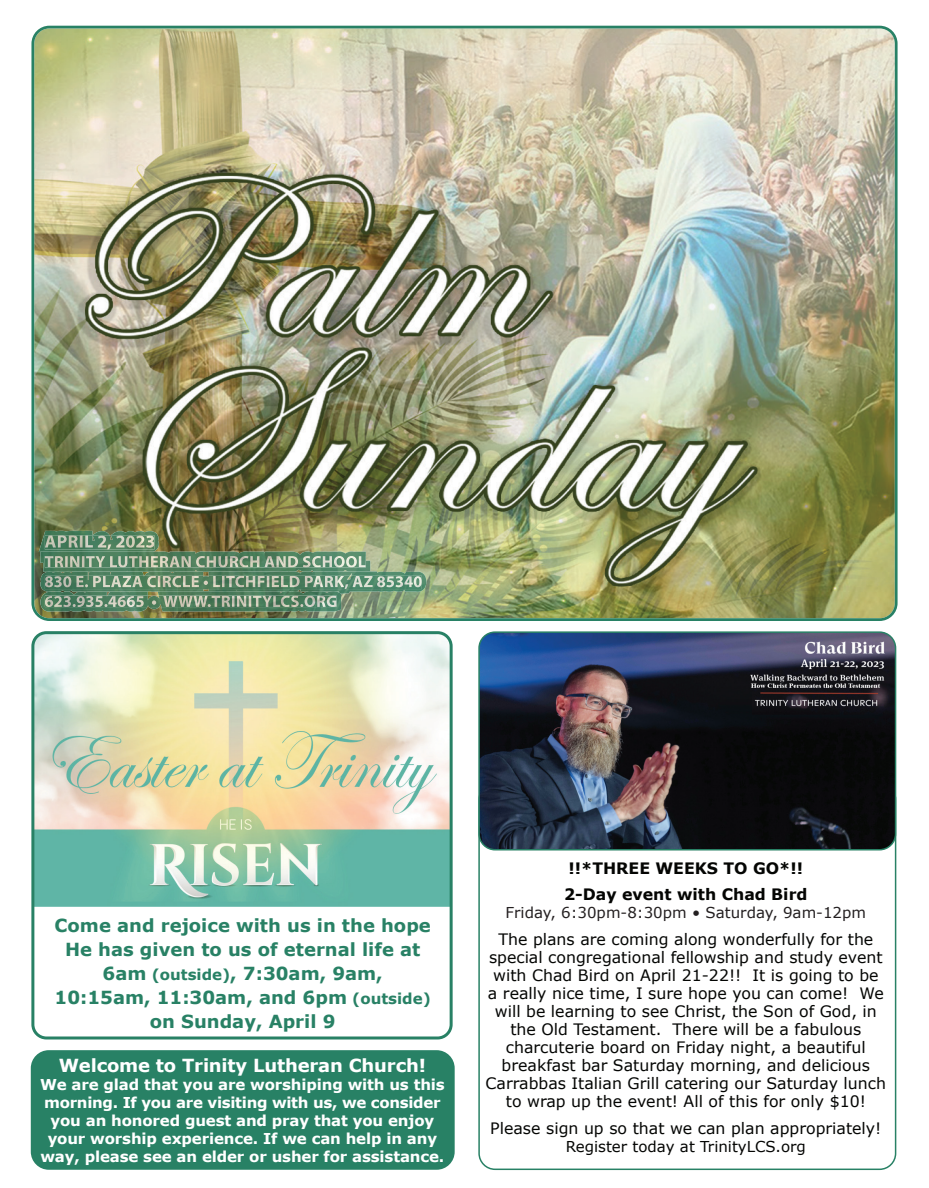
<style>
.page{position:relative;width:929px;height:1188px;background:#fff}
.page>*{position:absolute;margin:0;border:0;box-sizing:border-box;transform-origin:0 0}
.t1{font:700 18px/24px "Verdana";color:#288165;text-align:center}
.t2{font:700 18px "Verdana";letter-spacing:-.01em;color:#fff}
.t3{font:15.75px/18px "Verdana";color:#040503;text-align:center}
.t4{font:700 15.75px/25.5px "Verdana";color:#040503}
.t5{font:700 15px/18px "Verdana";letter-spacing:-.01em;color:#fff;text-align:center}
.t6{font:15px "Verdana";color:#231f20}
.t7{font:15px "Verdana";color:#040503}
.s1{font-size:15px}
</style>
<div class="page">
<div style="left:31px;top:1050px;width:423px;height:120px;background:#288165;border-radius:18px"></div>
<img style="left:31px;top:26px;width:866px;height:595px">
<img style="left:479px;top:634px;width:416px;height:216px">
<div style="left:478px;top:631px;width:418px;height:219px;border:2px solid #288165;border-radius:16px"></div>
<img style="left:39px;top:531px;width:120px;height:21px">
<img style="left:45px;top:535px;width:109px;height:15px">
<img style="left:40px;top:551px;width:330px;height:21px">
<img style="left:45px;top:556px;width:321px;height:11px">
<img style="left:89px;top:571px;width:337px;height:23px">
<img style="left:45px;top:576px;width:377px;height:13px">
<img style="left:40px;top:591px;width:301px;height:21px">
<img style="left:45px;top:596px;width:291px;height:11px">
<img style="left:35px;top:635px;width:415px;height:272px">
<div style="left:31px;top:631px;width:421px;height:409px;border:3px solid #288165;border-radius:14px"></div>
<p class="t1" style="left:55px;top:913px;width:378px">Come and rejoice with us in the hope<br>He has given to us of eternal life at<br>6am <span class="s1">(outside)</span>, 7:30am, 9am,<br>10:15am, 11:30am, and 6pm <span class="s1">(outside) </span>on Sunday, April 9</p>
<p class="t2" style="left:59px;top:1053px;width:368px">Welcome to Trinity Lutheran Church!</p>
<p class="t5" style="left:40px;top:1076px;width:406px">We are glad that you are worshiping with us this morning. If you are visiting with us, we consider you an honored guest and pray that you enjoy your worship experience. If we can help in any way, please see an elder or usher for assistance.</p>
<p class="t4" style="left:564px;top:855px;width:245px">!!*THREE WEEKS TO GO*!!<br>2-Day event with Chad Bird</p>
<p class="t6" style="left:505px;top:902px;width:362px">Friday, 6:30pm-8:30pm • Saturday, 9am-12pm</p>
<p class="t3" style="left:485px;top:930px;width:402px">The plans are coming along wonderfully for the special congregational fellowship and study event with Chad Bird on April 21-22!! It is going to be<br>a really nice time, I sure hope you can come! We will be learning to see Christ, the Son of God, in the Old Testament. There will be a fabulous charcuterie board on Friday night, a beautiful breakfast bar Saturday morning, and delicious Carrabbas Italian Grill catering our Saturday lunch to wrap up the event! All of this for only $10!</p>
<p class="t3" style="left:490px;top:1119px;width:392px">Please sign up so that we can plan appropriately!</p>
<p class="t7" style="left:565px;top:1136px;width:242px">Register today at TrinityLCS.org</p>
</div>
